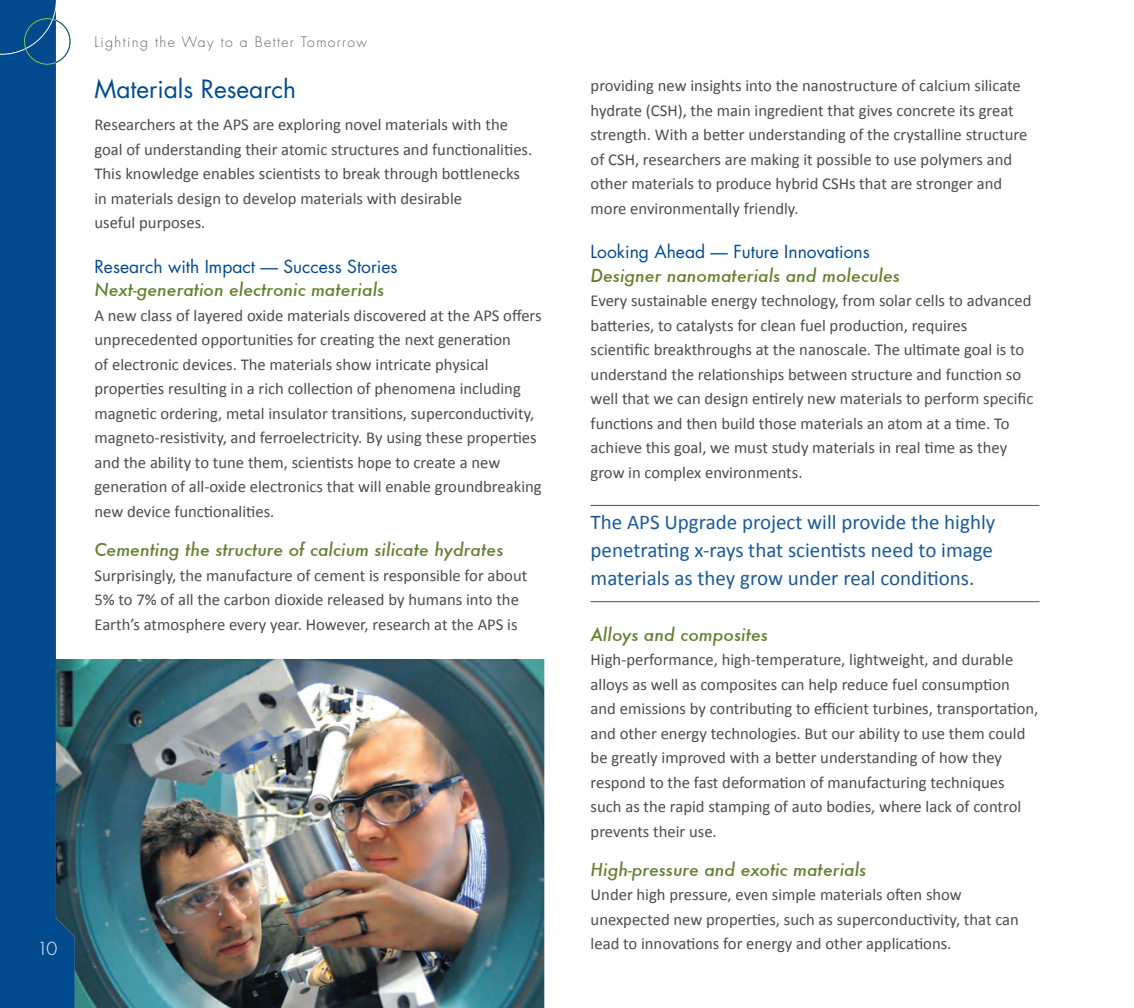
<style>
.page{position:relative;width:1134px;height:1008px;background:#fff}
.page>*{position:absolute;margin:0;border:0;box-sizing:border-box;transform-origin:0 0}
.heading{font:24.5px "Futura";color:#004a8d}
.highlight{font:21px/28px "Calibri";color:#1a5a99;text-align:justify}
.subheading2{font:italic 500 17.5px "Futura";color:#648030}
.subheading1{font:17.5px "Futura";color:#004a8d}
.t1{font:300 17.5px "Futura";color:#fff}
.body{font:16.62px/24.5px "Calibri";color:#4b4c4d}
.t2{font:300 14px "Futura";letter-spacing:.1em;color:#636366}
</style>
<div class="page">
<div style="left:0;top:64px;width:56px;height:944px;background:#004a8d"></div>
<svg style="left:0;top:0;width:71px;height:64px"></svg>
<img style="left:56px;top:659px;width:488px;height:349px">
<hr style="left:591px;top:505px;width:449px;height:1px;background:#1a5a99">
<hr style="left:591px;top:601px;width:449px;height:1px;background:#1a5a99">
<p class="t2" style="left:94px;top:33px;width:274px">Lighting the Way to a Better Tomorrow</p>
<p class="heading" style="left:94px;top:72px;width:203px">Materials Research</p>
<p class="body" style="left:94px;top:112px;width:439px">Researchers at the APS are exploring novel materials with the goal of understanding their atomic structures and functionalities.<br>This knowledge enables scientists to break through bottlenecks in materials design to develop materials with desirable<br>useful purposes.</p>
<p class="subheading1" style="left:94px;top:254px;width:305px">Research with Impact — Success Stories</p>
<p class="subheading2" style="left:94px;top:278px;width:291px">Next-generation electronic materials</p>
<p class="body" style="left:94px;top:302px;width:449px">A new class of layered oxide materials discovered at the APS offers unprecedented opportunities for creating the next generation<br>of electronic devices. The materials show intricate physical properties resulting in a rich collection of phenomena including magnetic ordering, metal insulator transitions, superconductivity, magneto-resistivity, and ferroelectricity. By using these properties and the ability to tune them, scientists hope to create a new generation of all-oxide electronics that will enable groundbreaking new device functionalities.</p>
<p class="subheading2" style="left:94px;top:538px;width:410px">Cementing the structure of calcium silicate hydrates</p>
<p class="body" style="left:94px;top:562px;width:434px">Surprisingly, the manufacture of cement is responsible for about<br>5% to 7% of all the carbon dioxide released by humans into the<br>Earth’s atmosphere every year. However, research at the APS is</p>
<p class="t1" style="left:37px;top:938px;width:22px">10</p>
<p class="body" style="left:591px;top:73px;width:438px">providing new insights into the nanostructure of calcium silicate hydrate (CSH), the main ingredient that gives concrete its great strength. With a better understanding of the crystalline structure of CSH, researchers are making it possible to use polymers and other materials to produce hybrid CSHs that are stronger and more environmentally friendly.</p>
<p class="subheading1" style="left:591px;top:240px;width:281px">Looking Ahead — Future Innovations</p>
<p class="subheading2" style="left:591px;top:263px;width:311px">Designer nanomaterials and molecules</p>
<p class="body" style="left:591px;top:288px;width:444px">Every sustainable energy technology, from solar cells to advanced batteries, to catalysts for clean fuel production, requires<br>scientific breakthroughs at the nanoscale. The ultimate goal is to understand the relationships between structure and function so well that we can design entirely new materials to perform specific functions and then build those materials an atom at a time. To achieve this goal, we must study materials in real time as they grow in complex environments.</p>
<p class="highlight" style="left:591px;top:508px;width:406px">The APS Upgrade project will provide the highly penetrating x-rays that scientists need to image materials as they grow under real conditions.</p>
<p class="subheading2" style="left:591px;top:622px;width:179px">Alloys and composites</p>
<p class="body" style="left:591px;top:646px;width:449px">High-performance, high-temperature, lightweight, and durable alloys as well as composites can help reduce fuel consumption and emissions by contributing to efficient turbines, transportation, and other energy technologies. But our ability to use them could be greatly improved with a better understanding of how they respond to the fast deformation of manufacturing techniques such as the rapid stamping of auto bodies, where lack of control prevents their use.</p>
<p class="subheading2" style="left:591px;top:857px;width:277px">High-pressure and exotic materials</p>
<p class="body" style="left:591px;top:882px;width:430px">Under high pressure, even simple materials often show unexpected new properties, such as superconductivity, that can lead to innovations for energy and other applications.</p>
</div>
